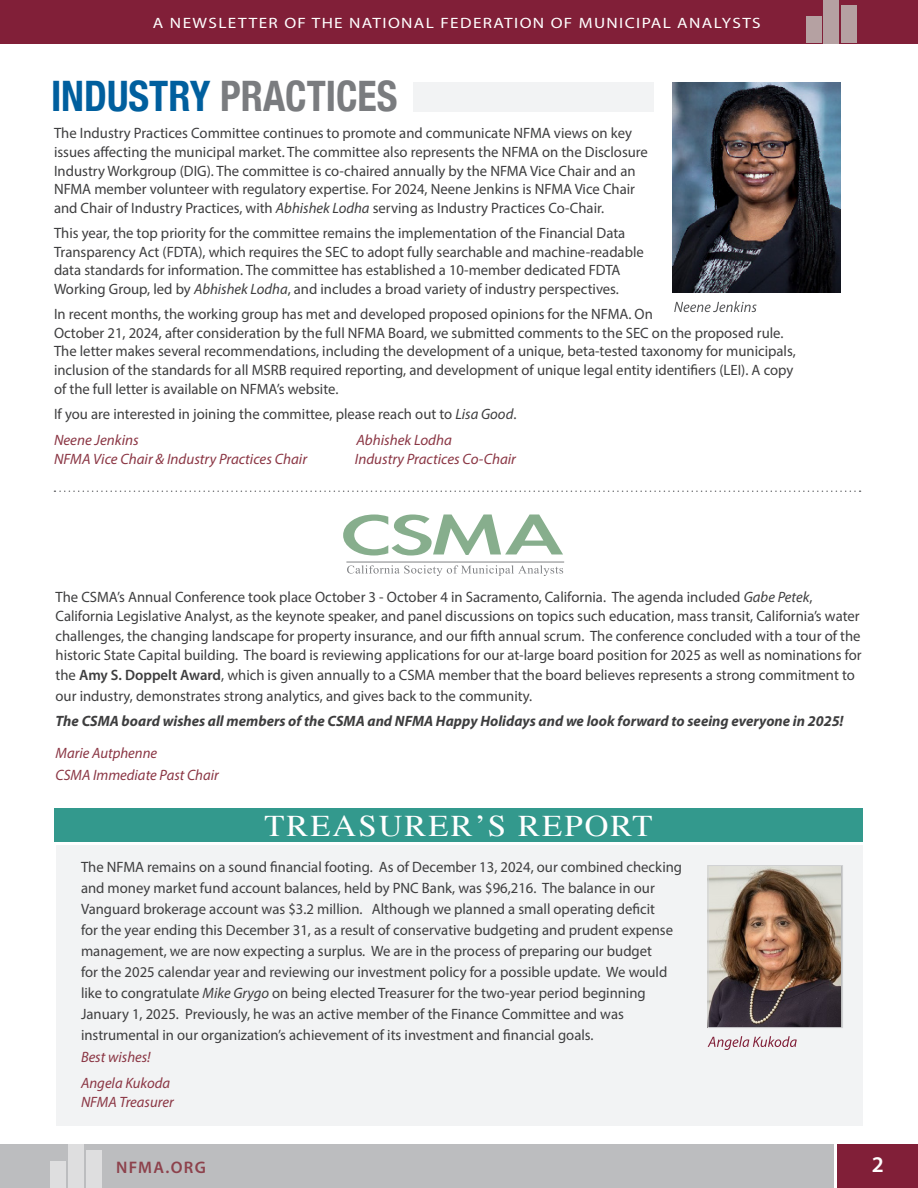
<style>
.page{position:relative;width:918px;height:1188px;background:#fff}
.page>*{position:absolute;margin:0;border:0;box-sizing:border-box;transform-origin:0 0}
.t1{font:700 condensed 42px "Helvetica Neue";color:#7a7c7f;scale:.95 1}
.t2{font:30px "Times";letter-spacing:.06em;color:#fff;scale:1.1 1}
.t3{font:600 22.5px "Myriad Pro";color:#fff}
.t4{font:600 16.8px "Myriad Pro";letter-spacing:.08em;color:#8d424c}
.t5{font:15px/18.8px "Myriad Pro";color:#3e3e3f}
.t6{font:italic 15px/19.5px "Myriad Pro";color:#8b3644}
.t7{font:italic 700 15px "Myriad Pro";color:#3e3e3f}
.t8{font:15px "Myriad Pro";letter-spacing:.08em;color:#fff;scale:1.15 1}
.s1{color:#005f9e}
.s2{font-style:italic}
.s3{font-weight:600}
</style>
<div class="page">
<div style="left:0;top:1145px;width:833px;height:43px;background:#bcbdbf"></div>
<div style="left:838px;top:1145px;width:80px;height:43px;background:#811f38"></div>
<div style="left:0;top:0;width:918px;height:43px;background:#811f38"></div>
<div style="left:51px;top:1161px;width:15px;height:27px;background:#dededf"></div>
<div style="left:68px;top:1145px;width:16px;height:43px;background:#dededf"></div>
<div style="left:86px;top:1150px;width:15px;height:38px;background:#dededf"></div>
<div style="left:806px;top:16px;width:16px;height:27px;background:#b5a1a2"></div>
<div style="left:824px;top:0;width:15px;height:43px;background:#b5a1a2"></div>
<div style="left:841px;top:5px;width:16px;height:38px;background:#b5a1a2"></div>
<div style="left:56px;top:846px;width:806px;height:280px;background:#f2f3f4"></div>
<div style="left:54px;top:808px;width:808px;height:34px;background:#33998d"></div>
<img style="left:710px;top:867px;width:131px;height:159px">
<div style="left:708px;top:865px;width:135px;height:163px;border:1px solid #d1d2d4"></div>
<svg style="left:708px;top:1036px;width:89px;height:14px"></svg>
<img style="left:673px;top:82px;width:167px;height:210px">
<svg style="left:674px;top:301px;width:83px;height:11px"></svg>
<svg style="left:343px;top:514px;width:220px;height:42px"></svg>
<hr style="left:346px;top:562px;width:218px;height:1px;background:#808285">
<svg style="left:347px;top:565px;width:216px;height:11px"></svg>
<svg style="left:54px;top:490px;width:807px;height:2px"></svg>
<div style="left:413px;top:83px;width:241px;height:29px;background:#f2f3f4"></div>
<p class="t8" style="left:153px;top:14px;width:530px">A NEWSLETTER OF THE NATIONAL FEDERATION OF MUNICIPAL ANALYSTS</p>
<p class="t1" style="left:51px;top:61px;width:366px"><span class="s1">INDUSTRY</span> PRACTICES</p>
<p class="t5" style="left:54px;top:123px;width:596px">The Industry Practices Committee continues to promote and communicate NFMA views on key issues affecting the municipal market. The committee also represents the NFMA on the Disclosure Industry Workgroup (DIG). The committee is co-chaired annually by the NFMA Vice Chair and an NFMA member volunteer with regulatory expertise. For 2024, Neene Jenkins is NFMA Vice Chair and Chair of Industry Practices, with <span class="s2">Abhishek Lodha</span> serving as Industry Practices Co-Chair.</p>
<p class="t5" style="left:54px;top:223px;width:591px">This year, the top priority for the committee remains the implementation of the Financial Data Transparency Act (FDTA), which requires the SEC to adopt fully searchable and machine-readable data standards for information. The committee has established a 10-member dedicated FDTA Working Group, led by <span class="s2">Abhishek Lodha</span>, and includes a broad variety of industry perspectives.</p>
<p class="t5" style="left:54px;top:304px;width:743px">In recent months, the working group has met and developed proposed opinions for the NFMA. On<br>October 21, 2024, after consideration by the full NFMA Board, we submitted comments to the SEC on the proposed rule.<br>The letter makes several recommendations, including the development of a unique, beta-tested taxonomy for municipals, inclusion of the standards for all MSRB required reporting, and development of unique legal entity identifiers (LEI). A copy of the full letter is available on NFMA’s website.</p>
<p class="t5" style="left:54px;top:405px;width:464px">If you are interested in joining the committee, please reach out to <span class="s2">Lisa Good</span>.</p>
<p class="t6" style="left:54px;top:430px;width:86px">Neene Jenkins</p>
<p class="t6" style="left:356px;top:430px;width:97px">Abhishek Lodha</p>
<p class="t6" style="left:54px;top:449px;width:255px">NFMA Vice Chair &amp; Industry Practices Chair</p>
<p class="t6" style="left:355px;top:449px;width:163px">Industry Practices Co-Chair</p>
<p class="t5" style="left:56px;top:587px;width:808px;line-height:19.5px">The CSMA’s Annual Conference took place October 3 - October 4 in Sacramento, California. The agenda included <span class="s2">Gabe Petek</span>, California Legislative Analyst, as the keynote speaker, and panel discussions on topics such education, mass transit, California’s water challenges, the changing landscape for property insurance, and our fifth annual scrum. The conference concluded with a tour of the historic State Capital building. The board is reviewing applications for our at-large board position for 2025 as well as nominations for the <span class="s3">Amy S. Doppelt Award</span>, which is given annually to a CSMA member that the board believes represents a strong commitment to</p>
<p class="t5" style="left:56px;top:686px;width:478px">our industry, demonstrates strong analytics, and gives back to the community.</p>
<p class="t7" style="left:56px;top:712px;width:790px">The CSMA board wishes all members of the CSMA and NFMA Happy Holidays and we look forward to seeing everyone in 2025!</p>
<p class="t6" style="left:56px;top:741px;width:165px;line-height:22.5px">Marie Autphenne<br>CSMA Immediate Past Chair</p>
<p class="t2" style="left:264px;top:798px;width:355px">TREASURER’S REPORT</p>
<p class="t5" style="left:81px;top:856px;width:603px;line-height:21px">The NFMA remains on a sound financial footing. As of December 13, 2024, our combined checking and money market fund account balances, held by PNC Bank, was $96,216. The balance in our Vanguard brokerage account was $3.2 million. Although we planned a small operating deficit<br>for the year ending this December 31, as a result of conservative budgeting and prudent expense management, we are now expecting a surplus. We are in the process of preparing our budget<br>for the 2025 calendar year and reviewing our investment policy for a possible update. We would like to congratulate <span class="s2">Mike Grygo</span> on being elected Treasurer for the two-year period beginning January 1, 2025. Previously, he was an active member of the Finance Committee and was instrumental in our organization’s achievement of its investment and financial goals.</p>
<p class="t6" style="left:81px;top:1047px;width:71px">Best wishes!</p>
<p class="t6" style="left:81px;top:1072px;width:94px">Angela Kukoda<br>NFMA Treasurer</p>
<p class="t4" style="left:116px;top:1157px;width:91px">NFMA.ORG</p>
<h3 class="t3" style="left:872px;top:1150px;width:14px">2</h3>
</div>
